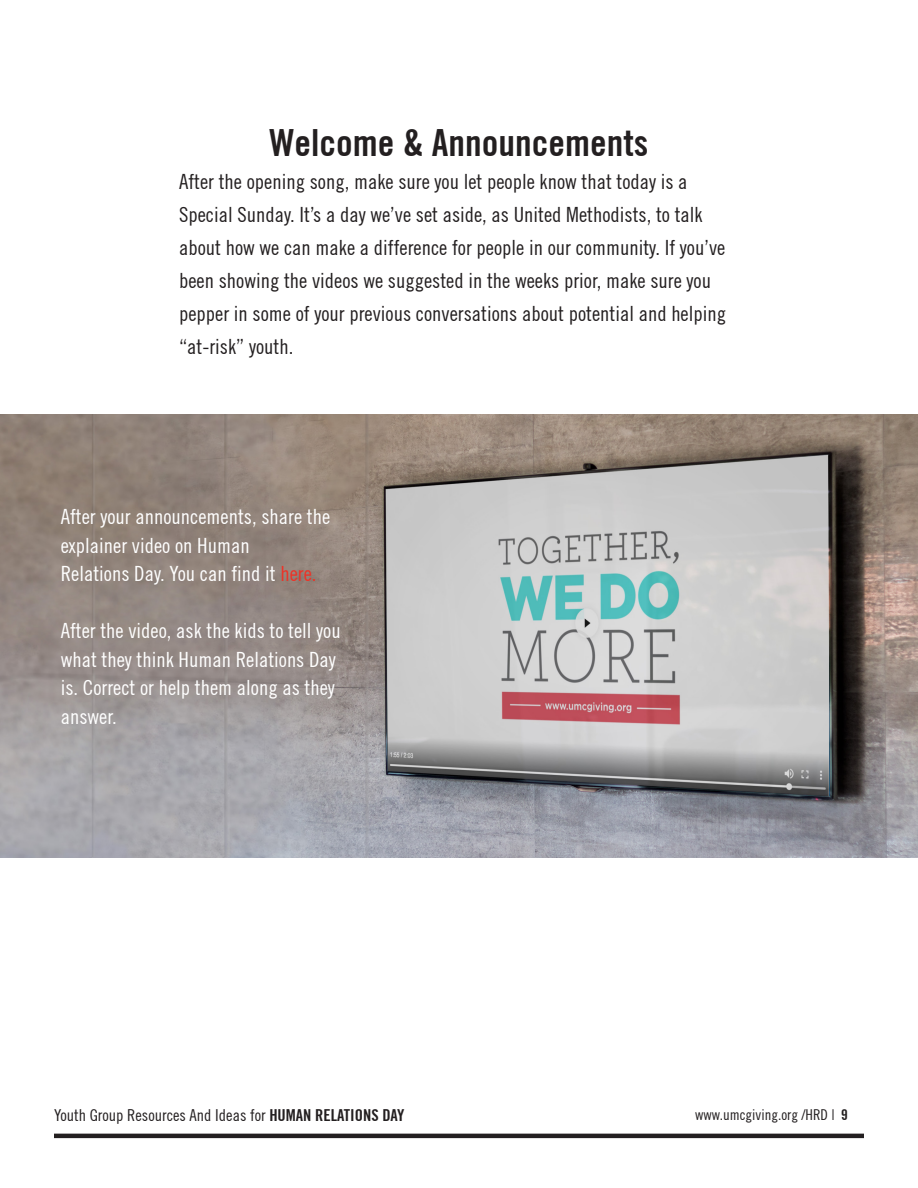
<style>
.page{position:relative;width:918px;height:1188px;background:#fff}
.page>*{position:absolute;margin:0;border:0;box-sizing:border-box;transform-origin:0 0}
.t1{font:700 condensed 37.5px "Trade Gothic No.20";color:#231f20}
.t2{font:condensed 21px/33px "Trade Gothic No.18";color:#231f20}
.t3{font:condensed 21px/28.5px "Trade Gothic No.18";color:#fff}
.t4{font:condensed 16.5px "Trade Gothic No.18";color:#231f20}
.t5{font:condensed 15px "Trade Gothic No.18";color:#231f20}
.s1{color:#ee3125}
.s2{font-family:"Trade Gothic No.20";font-weight:700}
</style>
<div class="page">
<hr style="left:54px;top:1134px;width:810px;height:4px;background:#231f20">
<img style="left:0;top:414px;width:918px;height:443px">
<p class="t1" style="left:270px;top:120px;width:380px">Welcome &amp; Announcements</p>
<p class="t2" style="left:179px;top:164px;width:548px">After the opening song, make sure you let people know that today is a Special Sunday. It’s a day we’ve set aside, as United Methodists, to talk about how we can make a difference for people in our community. If you’ve been showing the videos we suggested in the weeks prior, make sure you pepper in some of your previous conversations about potential and helping “at-risk” youth.</p>
<p class="t3" style="left:61px;top:502px;width:271px">After your announcements, share the explainer video on Human<br>Relations Day. You can find it <span class="s1">here.</span></p>
<p class="t3" style="left:61px;top:616px;width:281px">After the video, ask the kids to tell you what they think Human Relations Day is. Correct or help them along as they answer.</p>
<p class="t4" style="left:54px;top:1105px;width:352px">Youth Group Resources And Ideas for <span class="s2">HUMAN RELATIONS DAY</span></p>
<p class="t5" style="left:695px;top:1105px;width:154px">www.umcgiving.org /HRD | <span class="s2">9</span></p>
</div>
